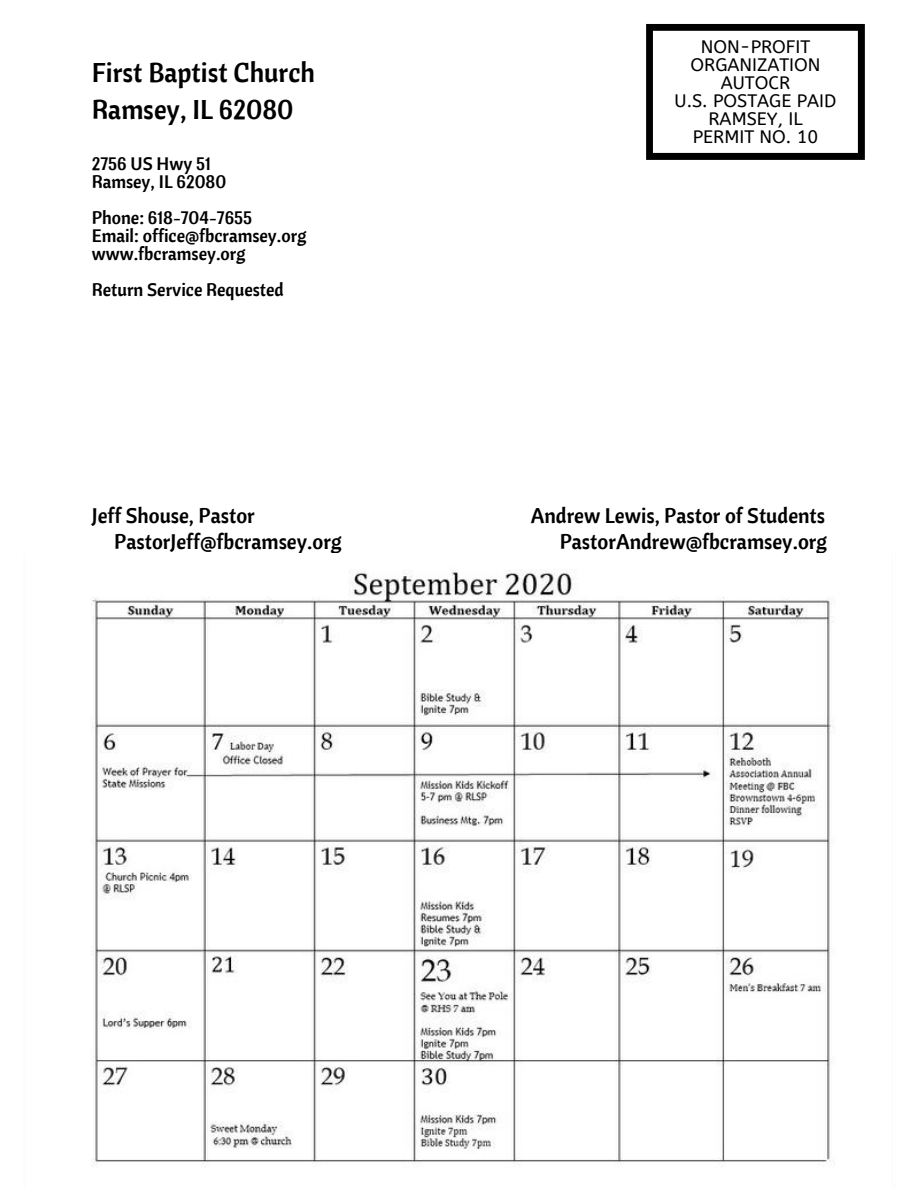
<style>
.page{position:relative;width:918px;height:1188px;background:#fff}
.page>*{position:absolute;margin:0;border:0;box-sizing:border-box;transform-origin:0 0}
.t1{font:27px/37.2px "Cantora One";color:#000}
.t2{font:21px "Cantora One";color:#000}
.t3{font:18px/18px "Cantora One";color:#000}
.t4{font:18px/18px "A Bee Zee";color:#000;text-align:center}
</style>
<div class="page">
<svg style="left:646px;top:24px;width:219px;height:136px"></svg>
<img style="left:91px;top:569px;width:744px;height:598px">
<h1 class="t1" style="left:92px;top:53px;width:225px">First Baptist Church<br>Ramsey, IL 62080</h1>
<p class="t3" style="left:92px;top:154px;width:136px">2756 US Hwy 51<br>Ramsey, IL 62080</p>
<p class="t3" style="left:92px;top:208px;width:216px">Phone: 618-704-7655<br>Email: office@fbcramsey.org www.fbcramsey.org</p>
<p class="t3" style="left:92px;top:280px;width:193px">Return Service Requested</p>
<p class="t4" style="left:675px;top:38px;width:163px">NON-PROFIT<br>ORGANIZATION<br>AUTOCR<br>U.S. POSTAGE PAID<br>RAMSEY, IL<br>PERMIT NO. 10</p>
<p class="t2" style="left:92px;top:502px;width:165px">Jeff Shouse, Pastor</p>
<p class="t2" style="left:531px;top:502px;width:296px">Andrew Lewis, Pastor of Students</p>
<p class="t2" style="left:114px;top:528px;width:229px">PastorJeff@fbcramsey.org</p>
<p class="t2" style="left:560px;top:528px;width:269px">PastorAndrew@fbcramsey.org</p>
</div>
